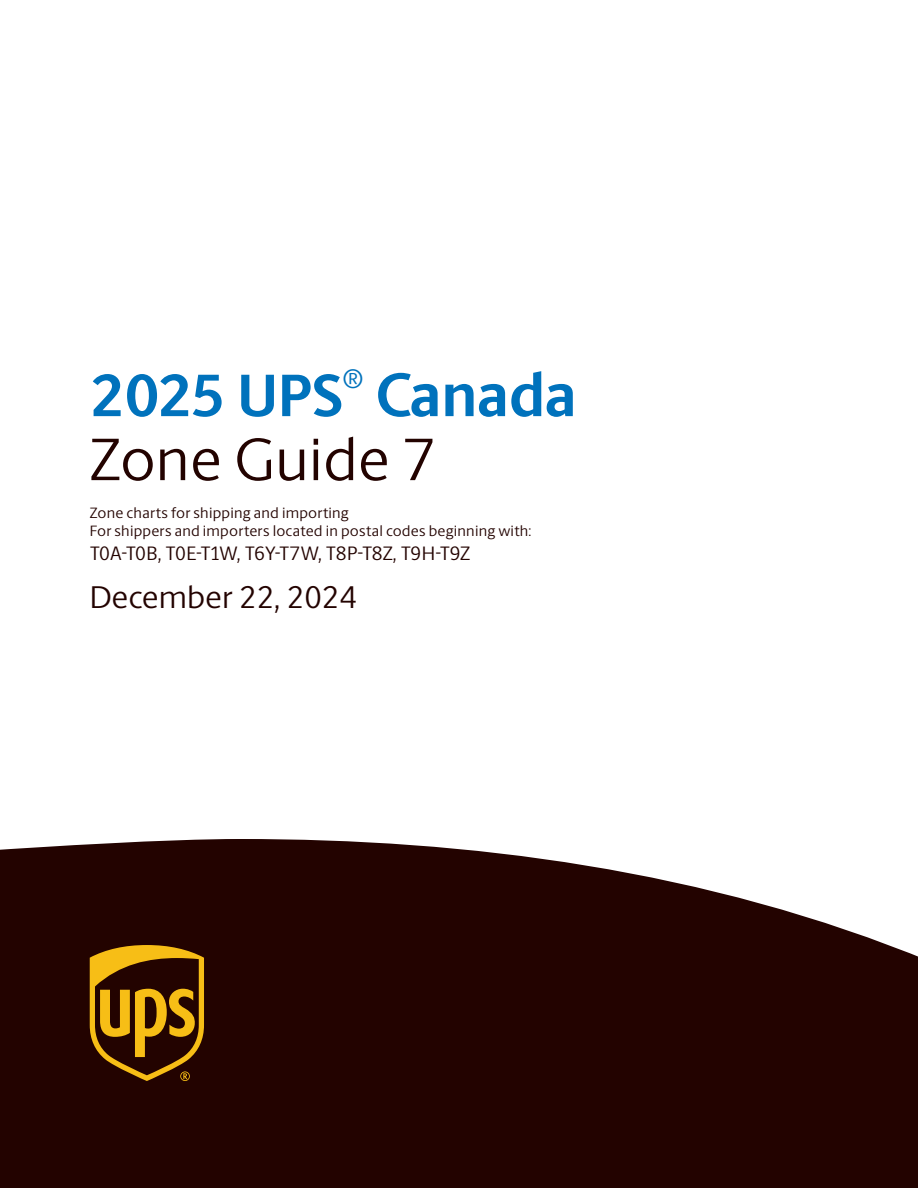
<style>
.page{position:relative;width:918px;height:1188px;background:#fff}
.page>*{position:absolute;margin:0;border:0;box-sizing:border-box;transform-origin:0 0}
.t1{font:700 61.65px "UPS Berlingske Sans";letter-spacing:-.01em;color:#0072bc}
.t2{font:60px "UPS Berlingske Sans";color:#230300}
.t3{font:700 60px "UPS Berlingske Sans";letter-spacing:-.01em;color:#0072bc}
.t4{font:31.5px "UPS Berlingske Sans";color:#230300}
.t5{font:27px "UPS Berlingske Sans";color:#0072bc}
.t6{font:19.5px "UPS Berlingske Sans";letter-spacing:-.01em;color:#230300}
.t7{font:15px/18px "UPS Berlingske Sans";letter-spacing:.01em;color:#230300}
</style>
<div class="page">
<svg style="left:0;top:839px;width:918px;height:349px;background:#351815"></svg>
<svg style="left:90px;top:945px;width:114px;height:136px;background:#794f08"></svg>
<h2 class="t3" style="left:90px;top:351px;width:255px">2025 UPS</h2>
<h3 class="t5" style="left:343px;top:360px;width:23px">®</h3>
<h1 class="t1" style="left:376px;top:349px;width:203px">Canada</h1>
<h2 class="t2" style="left:90px;top:418px;width:348px">Zone Guide 7</h2>
<p class="t7" style="left:90px;top:504px;width:443px">Zone charts for shipping and importing<br>For shippers and importers located in postal codes beginning with:</p>
<h3 class="t6" style="left:90px;top:539px;width:382px">T0A-T0B, T0E-T1W, T6Y-T7W, T8P-T8Z, T9H-T9Z</h3>
<h3 class="t4" style="left:90px;top:575px;width:269px">December 22, 2024</h3>
</div>
